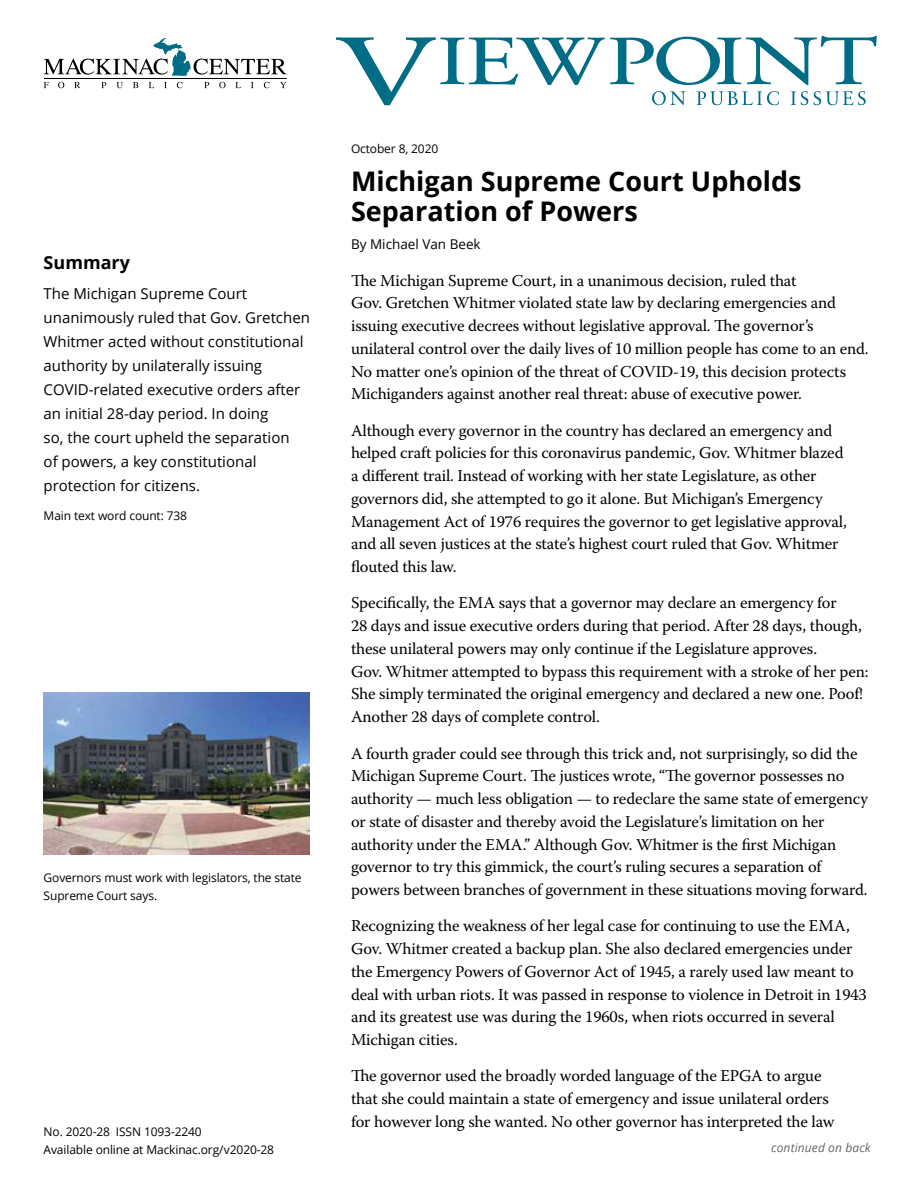
<style>
.page{position:relative;width:918px;height:1188px;background:#fff}
.page>*{position:absolute;margin:0;border:0;box-sizing:border-box;transform-origin:0 0}
.t1{font:700 27px/30.3px "Open Sans";color:#000}
.t2{font:700 18px "Open Sans";color:#000}
.t3{font:16.5px/22.8px "Warnock Pro";letter-spacing:-.01em;color:#000}
.t4{font:15px/24px "Open Sans";color:#000}
.t5{font:13.5px "Open Sans";color:#000}
.t6{font:12px/18px "Open Sans";letter-spacing:-.01em;color:#000}
.t7{font:italic 12px "Open Sans";letter-spacing:.01em;color:#636466}
</style>
<div class="page">
<svg style="left:336px;top:36px;width:541px;height:69px"></svg>
<svg style="left:44px;top:82px;width:5px;height:6px"></svg>
<svg style="left:58px;top:82px;width:6px;height:6px"></svg>
<svg style="left:74px;top:82px;width:6px;height:6px"></svg>
<svg style="left:101px;top:82px;width:5px;height:6px"></svg>
<svg style="left:116px;top:82px;width:7px;height:6px"></svg>
<svg style="left:133px;top:82px;width:5px;height:6px"></svg>
<svg style="left:149px;top:82px;width:5px;height:6px"></svg>
<svg style="left:177px;top:82px;width:6px;height:6px"></svg>
<svg style="left:204px;top:82px;width:5px;height:6px"></svg>
<svg style="left:219px;top:82px;width:7px;height:6px"></svg>
<svg style="left:235px;top:82px;width:6px;height:6px"></svg>
<svg style="left:251px;top:82px;width:3px;height:6px"></svg>
<svg style="left:264px;top:82px;width:6px;height:6px"></svg>
<svg style="left:280px;top:82px;width:7px;height:6px"></svg>
<hr style="left:44px;top:78px;width:243px;height:1px;background:#000">
<svg style="left:44px;top:38px;width:243px;height:38px"></svg>
<img style="left:44px;top:692px;width:266px;height:163px">
<p class="t2" style="left:44px;top:249px;width:88px">Summary</p>
<p class="t4" style="left:44px;top:282px;width:268px">The Michigan Supreme Court unanimously ruled that Gov. Gretchen Whitmer acted without constitutional authority by unilaterally issuing COVID-related executive orders after an initial 28-day period. In doing<br>so, the court upheld the separation<br>of powers, a key constitutional protection for citizens.</p>
<p class="t6" style="left:44px;top:507px;width:145px">Main text word count: 738</p>
<p class="t6" style="left:44px;top:868px;width:260px">Governors must work with legislators, the state<br>Supreme Court says.</p>
<p class="t6" style="left:44px;top:1122px;width:232px">No. 2020-28 ISSN 1093-2240<br>Available online at Mackinac.org/v2020-28</p>
<p class="t6" style="left:351px;top:140px;width:89px">October 8, 2020</p>
<h1 class="t1" style="left:351px;top:166px;width:452px">Michigan Supreme Court Upholds<br>Separation of Powers</h1>
<p class="t5" style="left:351px;top:235px;width:131px">By Michael Van Beek</p>
<p class="t3" style="left:351px;top:269px;width:519px">The Michigan Supreme Court, in a unanimous decision, ruled that<br>Gov. Gretchen Whitmer violated state law by declaring emergencies and issuing executive decrees without legislative approval. The governor’s unilateral control over the daily lives of 10 million people has come to an end.<br>No matter one’s opinion of the threat of COVID-19, this decision protects Michiganders against another real threat: abuse of executive power.</p>
<p class="t3" style="left:351px;top:419px;width:497px">Although every governor in the country has declared an emergency and helped craft policies for this coronavirus pandemic, Gov. Whitmer blazed a different trail. Instead of working with her state Legislature, as other governors did, she attempted to go it alone. But Michigan’s Emergency Management Act of 1976 requires the governor to get legislative approval, and all seven justices at the state’s highest court ruled that Gov. Whitmer flouted this law.</p>
<p class="t3" style="left:351px;top:591px;width:519px">Specifically, the EMA says that a governor may declare an emergency for<br>28 days and issue executive orders during that period. After 28 days, though, these unilateral powers may only continue if the Legislature approves.<br>Gov. Whitmer attempted to bypass this requirement with a stroke of her pen:<br>She simply terminated the original emergency and declared a new one. Poof!<br>Another 28 days of complete control.</p>
<p class="t3" style="left:351px;top:741px;width:519px">A fourth grader could see through this trick and, not surprisingly, so did the Michigan Supreme Court. The justices wrote, “The governor possesses no authority — much less obligation — to redeclare the same state of emergency or state of disaster and thereby avoid the Legislature’s limitation on her authority under the EMA.” Although Gov. Whitmer is the first Michigan governor to try this gimmick, the court’s ruling secures a separation of powers between branches of government in these situations moving forward.</p>
<p class="t3" style="left:351px;top:914px;width:517px">Recognizing the weakness of her legal case for continuing to use the EMA, Gov. Whitmer created a backup plan. She also declared emergencies under the Emergency Powers of Governor Act of 1945, a rarely used law meant to deal with urban riots. It was passed in response to violence in Detroit in 1943 and its greatest use was during the 1960s, when riots occurred in several Michigan cities.</p>
<p class="t3" style="left:351px;top:1064px;width:485px">The governor used the broadly worded language of the EPGA to argue that she could maintain a state of emergency and issue unilateral orders for however long she wanted. No other governor has interpreted the law</p>
<p class="t7" style="left:771px;top:1139px;width:101px">continued on back</p>
</div>
